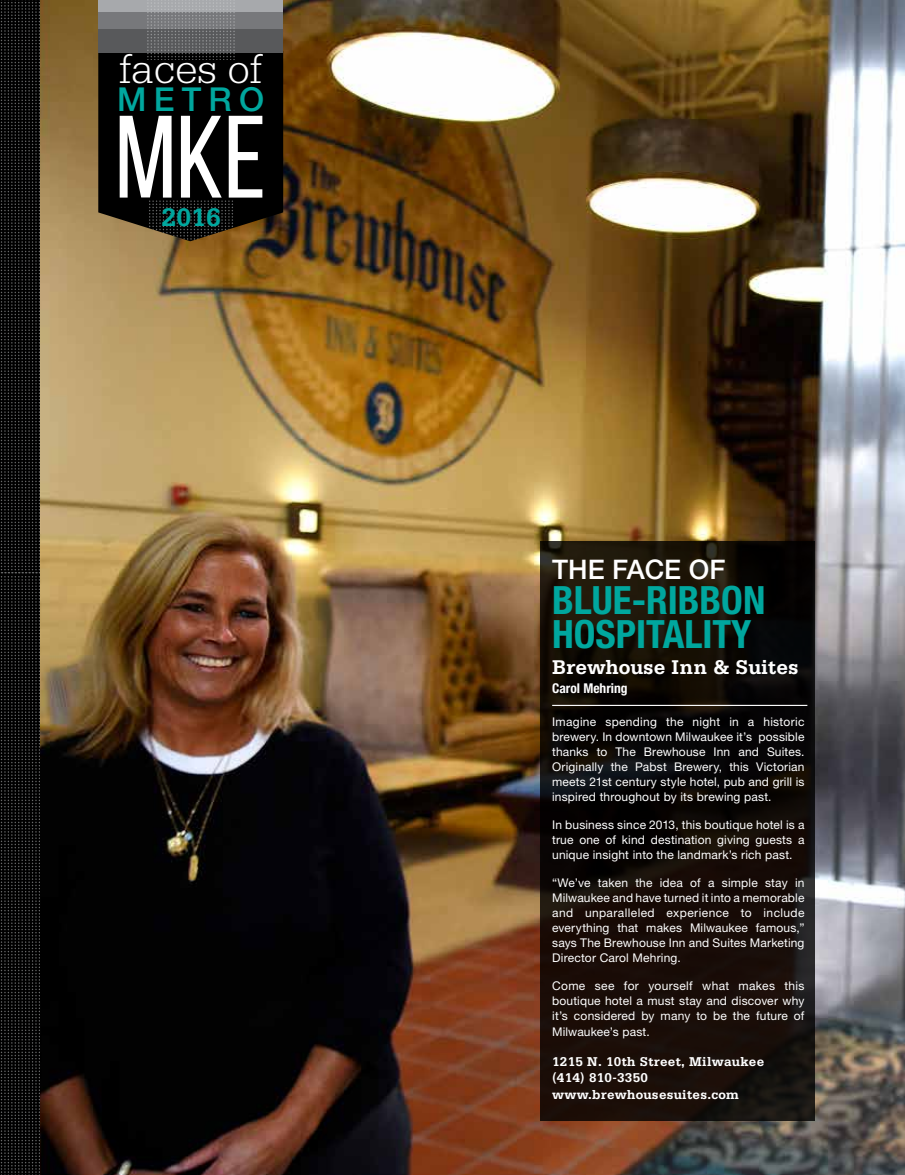
<style>
.page{position:relative;width:905px;height:1175px;background:#fff}
.page>*{position:absolute;margin:0;border:0;box-sizing:border-box;transform-origin:0 0}
.t1{font:116.85px "Bebas Neue";color:#fff}
.t2{font:300 43.8px "Serifa";color:#fff}
.t3{font:700 condensed 39px/34.5px "Helvetica Neue";color:#00a79e}
.t4{font:500 33px "Helvetica Neue";letter-spacing:.22em;color:#00a79e}
.t5{font:500 27px "Helvetica Neue";color:#fff}
.t6{font:700 26.85px "Serifa";color:#00a79e}
.t7{font:700 21px "Serifa";color:#fff}
.t8{font:700 13.5px/16.5px "Serifa";letter-spacing:.02em;color:#fff}
.t9{font:700 condensed 13.5px "Helvetica Neue";color:#fff}
.t10{font:12px/15px "Helvetica Neue";letter-spacing:.015em;color:#fff;text-align:justify}
</style>
<div class="page">
<img style="left:40px;top:0;width:864px;height:1174px">
<div style="left:0;top:0;width:40px;height:1174px;background:#000"></div>
<svg style="left:1px;top:0;width:39px;height:1173px"></svg>
<svg style="left:98px;top:0;width:185px;height:241px;background:#23221f"></svg>
<svg style="left:540px;top:541px;width:274px;height:579px;background:#130c07"></svg>
<hr style="left:552px;top:705px;width:255px;height:1px;background:#fff">
<h2 class="t2" style="left:119px;top:44px;width:144px">faces of</h2>
<h3 class="t4" style="left:117px;top:79px;width:149px">METRO</h3>
<h1 class="t1" style="left:115px;top:94px;width:152px">MKE</h1>
<h3 class="t6" style="left:161px;top:201px;width:61px">2016</h3>
<h3 class="t5" style="left:552px;top:553px;width:175px">THE FACE OF</h3>
<h3 class="t3" style="left:552px;top:582px;width:215px">BLUE-RIBBON<br>HOSPITALITY</h3>
<h3 class="t7" style="left:552px;top:654px;width:248px">Brewhouse Inn &amp; Suites</h3>
<p class="t9" style="left:552px;top:680px;width:77px">Carol Mehring</p>
<p class="t10" style="left:552px;top:713px;width:254px">Imagine spending the night in a historic brewery. In downtown Milwaukee it’s possible thanks to The Brewhouse Inn and Suites.<br>Originally the Pabst Brewery, this Victorian meets 21st century style hotel, pub and grill is inspired throughout by its brewing past.</p>
<p class="t10" style="left:552px;top:816px;width:254px">In business since 2013, this boutique hotel is a true one of kind destination giving guests a unique insight into the landmark’s rich past.</p>
<p class="t10" style="left:552px;top:874px;width:254px">“We’ve taken the idea of a simple stay in Milwaukee and have turned it into a memorable and unparalleled experience to include everything that makes Milwaukee famous,” says The Brewhouse Inn and Suites Marketing Director Carol Mehring.</p>
<p class="t10" style="left:552px;top:977px;width:254px">Come see for yourself what makes this boutique hotel a must stay and discover why it’s considered by many to be the future of</p>
<p class="t10" style="left:552px;top:1024px;width:99px">Milwaukee’s past.</p>
<p class="t8" style="left:552px;top:1053px;width:213px">1215 N. 10th Street, Milwaukee (414) 810-3350 www.brewhousesuites.com</p>
</div>
